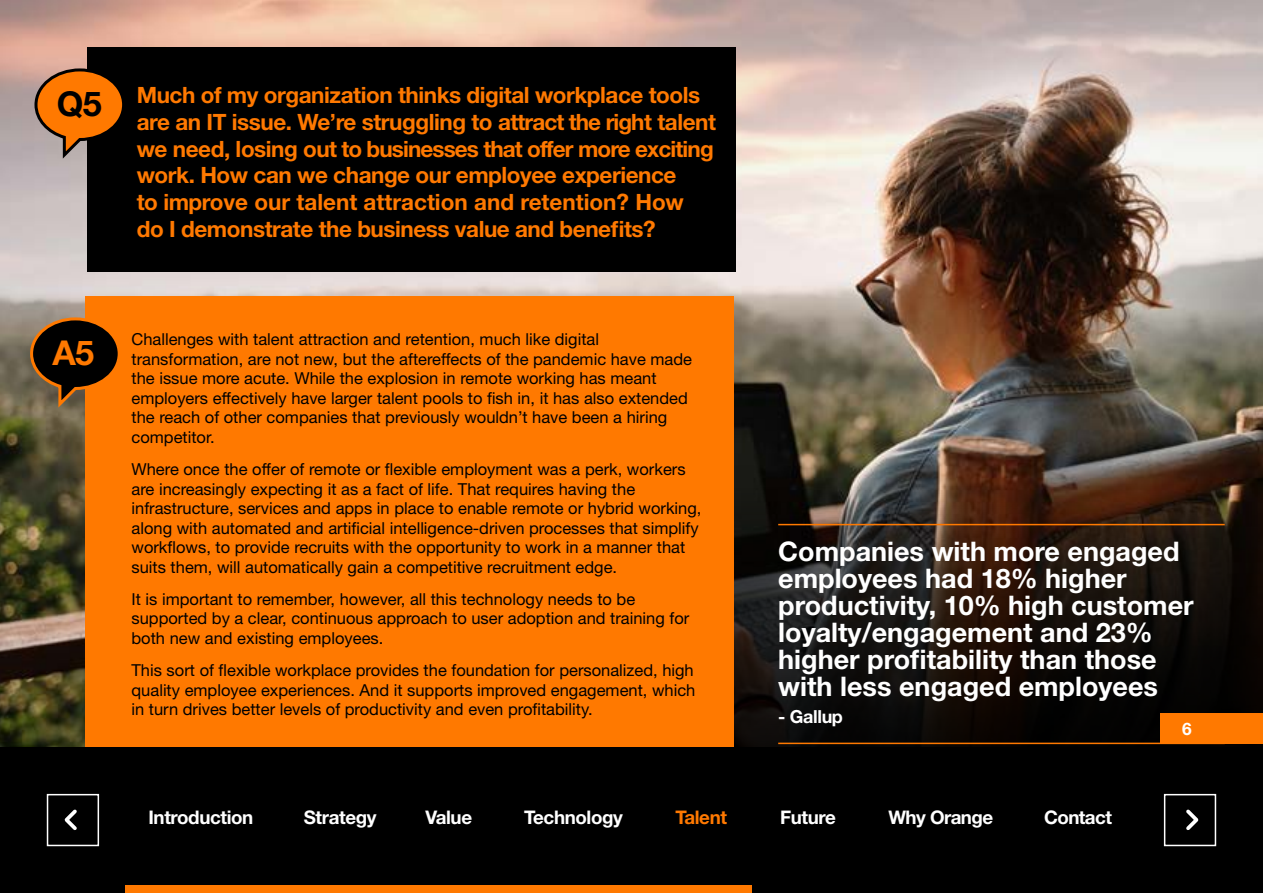
<style>
.page{position:relative;width:1263px;height:893px;background:#000}
.page>*{position:absolute;margin:0;border:0;box-sizing:border-box;transform-origin:0 0}
.t1{font:700 34.2px "Helvetica Neue LT Std";color:#000}
.t2{font:700 34.2px "Helvetica Neue LT Std";color:#ff7900}
.t3{font:700 27px/27px "Helvetica Neue LT Std";color:#fff}
.t4{font:700 22.5px/26.7px "Helvetica Neue LT Std";letter-spacing:-.02em;color:#ff7900}
.t5{font:700 18.75px "Helvetica Neue LT Std";letter-spacing:-.02em;color:#fff}
.t6{font:700 18.75px "Helvetica Neue LT Std";letter-spacing:-.02em;color:#ff7900}
.t7{font:700 18px "Helvetica Neue LT Std";letter-spacing:-.02em;color:#fff}
.t8{font:700 17.25px "Helvetica Neue LT Std";color:#fff}
.t9{font:16.5px/19.5px "Helvetica Neue LT Std";color:#000}
</style>
<div class="page">
<img style="left:0;top:0;width:1263px;height:746px">
<svg style="left:278px;top:446px;width:985px;height:401px"></svg>
<div style="left:87px;top:47px;width:649px;height:224px;background:#000"></div>
<svg style="left:33px;top:67px;width:90px;height:95px"></svg>
<div style="left:85px;top:296px;width:648px;height:450px;background:#ff7900"></div>
<svg style="left:29px;top:316px;width:89px;height:95px"></svg>
<hr style="left:778px;top:743px;width:447px;height:1px;background:#ff7900">
<hr style="left:778px;top:524px;width:447px;height:1px;background:#ff7900">
<div style="left:1160px;top:713px;width:103px;height:31px;background:#ff7900"></div>
<div style="left:125px;top:885px;width:627px;height:8px;background:#ff7900"></div>
<svg style="left:64px;top:809px;width:13px;height:21px"></svg>
<svg style="left:1183px;top:806px;width:19px;height:27px"></svg>
<div style="left:47px;top:794px;width:52px;height:52px;border:2px solid #fff"></div>
<div style="left:1164px;top:794px;width:52px;height:52px;border:2px solid #fff"></div>
<h1 class="t1" style="left:57px;top:83px;width:47px">Q5</h1>
<p class="t4" style="left:137px;top:81px;width:581px">Much of my organization thinks digital workplace tools are an IT issue. We’re struggling to attract the right talent we need, losing out to businesses that offer more exciting work. How can we change our employee experience<br>to improve our talent attraction and retention? How do I demonstrate the business value and benefits?</p>
<h1 class="t2" style="left:52px;top:332px;width:43px">A5</h1>
<p class="t9" style="left:131px;top:329px;width:562px">Challenges with talent attraction and retention, much like digital transformation, are not new, but the aftereffects of the pandemic have made the issue more acute. While the explosion in remote working has meant employers effectively have larger talent pools to fish in, it has also extended the reach of other companies that previously wouldn’t have been a hiring competitor.</p>
<p class="t9" style="left:131px;top:459px;width:571px">Where once the offer of remote or flexible employment was a perk, workers are increasingly expecting it as a fact of life. That requires having the infrastructure, services and apps in place to enable remote or hybrid working, along with automated and artificial intelligence-driven processes that simplify workflows, to provide recruits with the opportunity to work in a manner that suits them, will automatically gain a competitive recruitment edge.</p>
<p class="t9" style="left:131px;top:589px;width:559px">It is important to remember, however, all this technology needs to be supported by a clear, continuous approach to user adoption and training for both new and existing employees.</p>
<p class="t9" style="left:131px;top:660px;width:565px;text-align:justify">This sort of flexible workplace provides the foundation for personalized, high quality employee experiences. And it supports improved engagement, which in turn drives better levels of productivity and even profitability.</p>
<h2 class="t3" style="left:778px;top:537px;width:417px">Companies with more engaged employees had 18% higher productivity, 10% high customer loyalty/engagement and 23% higher profitability than those with less engaged employees</h2>
<p class="t7" style="left:778px;top:705px;width:66px">- Gallup</p>
<p class="t8" style="left:1182px;top:718px;width:11px">6</p>
<p class="t5" style="left:148px;top:805px;width:106px">Introduction</p>
<p class="t5" style="left:304px;top:805px;width:74px">Strategy</p>
<p class="t5" style="left:425px;top:805px;width:48px">Value</p>
<p class="t5" style="left:524px;top:805px;width:100px">Technology</p>
<p class="t6" style="left:675px;top:805px;width:53px">Talent</p>
<p class="t5" style="left:780px;top:805px;width:57px">Future</p>
<p class="t5" style="left:888px;top:805px;width:106px">Why Orange</p>
<p class="t5" style="left:1044px;top:805px;width:69px">Contact</p>
</div>
